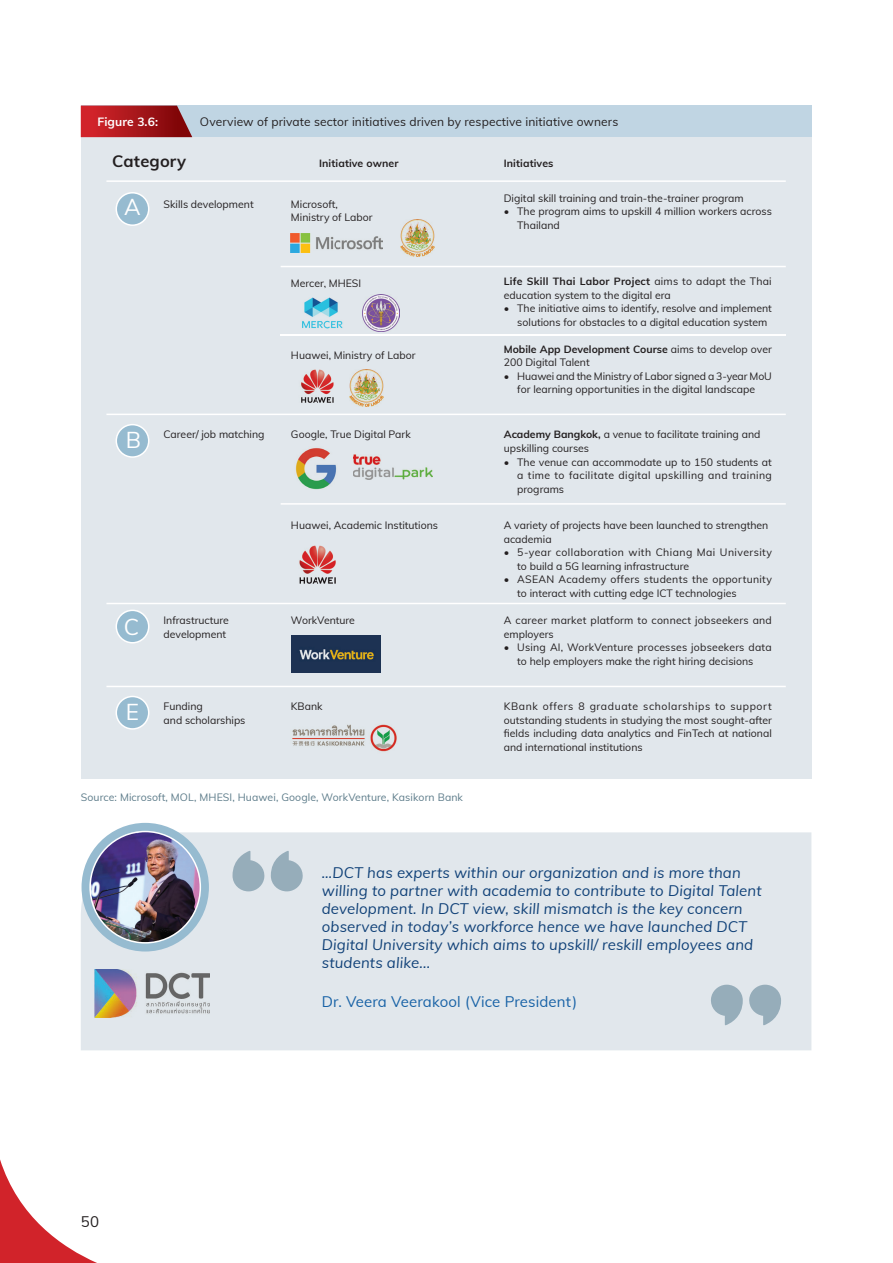
<style>
.page{position:relative;width:893px;height:1263px;background:#fff}
.page>*{position:absolute;margin:0;border:0;box-sizing:border-box;transform-origin:0 0}
.t1{font:22.5px "Muli";color:#fff}
.t2{font:700 16.5px "Muli";letter-spacing:.01em;color:#231f20}
.t3{font:italic 15px/18px "Muli";letter-spacing:.01em;color:#104178}
.t4{font:15px "Muli";letter-spacing:.01em;color:#1862a6}
.t5{font:15px "Muli";color:#231f20}
.t6{font:12px "Muli";letter-spacing:.01em;color:#231f20}
.t7{font:700 12px "Muli";letter-spacing:.01em;color:#fff}
.t8{font:10.5px/13.5px "Muli";color:#231f20}
.t9{font:10.5px/13.5px "Muli";letter-spacing:.035em;color:#231f20}
.t10{font:10.5px "Muli";letter-spacing:.01em;color:#5c7b89}
.t11{font:10.5px/13.5px "Muli";letter-spacing:.02em;color:#231f20}
.t12{font:700 10.5px "Muli";letter-spacing:.01em;color:#231f20}
.s1{font-weight:700}
</style>
<div class="page">
<svg style="left:0;top:1159px;width:97px;height:104px"></svg>
<div style="left:81px;top:135px;width:730px;height:643px;background:#e1e7ec"></div>
<div style="left:81px;top:106px;width:730px;height:31px;background:#c0d5e3"></div>
<svg style="left:81px;top:106px;width:111px;height:31px"></svg>
<hr style="left:106px;top:180px;width:680px;height:2px;background:#fff">
<hr style="left:106px;top:414px;width:680px;height:1px;background:#fff">
<hr style="left:106px;top:603px;width:680px;height:1px;background:#fff">
<hr style="left:281px;top:266px;width:505px;height:1px;background:#fff">
<hr style="left:281px;top:334px;width:505px;height:2px;background:#fff">
<div style="left:116px;top:193px;width:33px;height:32px;background:#96bbd0;border-radius:50%"></div>
<div style="left:116px;top:192px;width:33px;height:34px;border:2px solid #fff;border-radius:50%"></div>
<hr style="left:281px;top:503px;width:505px;height:2px;background:#fff">
<hr style="left:106px;top:686px;width:680px;height:1px;background:#fff">
<div style="left:116px;top:425px;width:33px;height:32px;background:#96bbd0;border-radius:50%"></div>
<div style="left:116px;top:424px;width:33px;height:34px;border:2px solid #fff;border-radius:50%"></div>
<div style="left:116px;top:610px;width:33px;height:33px;background:#96bbd0;border-radius:50%"></div>
<div style="left:116px;top:610px;width:33px;height:33px;border:2px solid #fff;border-radius:50%"></div>
<div style="left:116px;top:696px;width:33px;height:33px;background:#96bbd0;border-radius:50%"></div>
<div style="left:116px;top:696px;width:33px;height:34px;border:2px solid #fff;border-radius:50%"></div>
<div style="left:81px;top:832px;width:730px;height:218px;background:#e1e7ec"></div>
<svg style="left:271px;top:851px;width:32px;height:40px"></svg>
<svg style="left:233px;top:851px;width:32px;height:40px"></svg>
<svg style="left:710px;top:985px;width:71px;height:40px"></svg>
<div style="left:82px;top:823px;width:127px;height:128px;background:#96bbd0;border-radius:50%"></div>
<img style="left:90px;top:831px;width:110px;height:112px">
<div style="left:89px;top:831px;width:112px;height:112px;border:2px solid #fff;border-radius:50%"></div>
<img style="left:95px;top:969px;width:115px;height:48px">
<img style="left:400px;top:220px;width:34px;height:37px">
<img style="left:349px;top:370px;width:34px;height:37px">
<img style="left:353px;top:454px;width:79px;height:25px">
<img style="left:292px;top:635px;width:89px;height:37px">
<img style="left:291px;top:233px;width:92px;height:20px">
<img style="left:362px;top:294px;width:38px;height:37px">
<img style="left:302px;top:297px;width:41px;height:32px">
<img style="left:295px;top:448px;width:42px;height:42px">
<img style="left:292px;top:724px;width:105px;height:28px">
<img style="left:299px;top:546px;width:37px;height:37px">
<img style="left:301px;top:369px;width:33px;height:34px">
<p class="t7" style="left:97px;top:113px;width:62px">Figure 3.6:</p>
<p class="t6" style="left:200px;top:113px;width:420px">Overview of private sector initiatives driven by respective initiative owners</p>
<h2 class="t2" style="left:112px;top:149px;width:75px">Category</h2>
<p class="t12" style="left:319px;top:155px;width:81px">Initiative owner</p>
<p class="t12" style="left:504px;top:155px;width:51px">Initiatives</p>
<p class="t8" style="left:164px;top:197px;width:92px">Skills development</p>
<p class="t8" style="left:291px;top:197px;width:83px">Microsoft,<br>Ministry of Labor</p>
<p class="t8" style="left:504px;top:191px;width:241px">Digital skill training and train-the-trainer program</p>
<p class="t8" style="left:517px;top:204px;width:256px;text-indent:-14px">• The program aims to upskill 4 million workers across<br>Thailand</p>
<h1 class="t1" style="left:124px;top:191px;width:18px">A</h1>
<p class="t8" style="left:291px;top:276px;width:72px">Mercer, MHESI</p>
<h1 class="t1" style="left:126px;top:424px;width:17px">B</h1>
<p class="t8" style="left:164px;top:427px;width:102px">Career/ job matching</p>
<p class="t8" style="left:291px;top:348px;width:126px">Huawei, Ministry of Labor</p>
<p class="t8" style="left:291px;top:427px;width:121px">Google, True Digital Park</p>
<p class="t8" style="left:291px;top:518px;width:149px">Huawei, Academic Institutions</p>
<h1 class="t1" style="left:124px;top:611px;width:17px">C</h1>
<h1 class="t1" style="left:126px;top:696px;width:15px">E</h1>
<p class="t8" style="left:164px;top:613px;width:67px">Infrastructure development</p>
<p class="t8" style="left:164px;top:699px;width:83px">Funding<br>and scholarships</p>
<p class="t8" style="left:291px;top:613px;width:66px">WorkVenture</p>
<p class="t8" style="left:291px;top:699px;width:33px">KBank</p>
<p class="t10" style="left:81px;top:789px;width:384px">Source: Microsoft, MOL, MHESI, Huawei, Google, WorkVenture, Kasikorn Bank</p>
<p class="t8" style="left:504px;top:274px;width:269px"><span class="s1">Life Skill Thai Labor Project</span> aims to adapt the Thai education system to the digital era</p>
<p class="t8" style="left:517px;top:301px;width:256px;text-indent:-13px">• The initiative aims to identify, resolve and implement solutions for obstacles to a digital education system</p>
<p class="t8" style="left:504px;top:342px;width:270px"><span class="s1">Mobile App Development Course</span> aims to develop over<br>200 Digital Talent</p>
<p class="t8" style="left:504px;top:369px;width:270px;text-align:center">• Huawei and the Ministry of Labor signed a 3-year MoU for learning opportunities in the digital landscape</p>
<p class="t8" style="left:504px;top:427px;width:258px"><span class="s1">Academy Bangkok,</span> a venue to facilitate training and upskilling courses</p>
<p class="t8" style="left:517px;top:454px;width:256px;text-align:justify;text-indent:-13px">• The venue can accommodate up to 150 students at a time to facilitate digital upskilling and training programs</p>
<p class="t8" style="left:504px;top:518px;width:266px">A variety of projects have been launched to strengthen academia</p>
<p class="t9" style="left:517px;top:545px;width:256px;text-indent:-13px">• 5-year collaboration with Chiang Mai University to build a 5G learning infrastructure</p>
<p class="t8" style="left:517px;top:572px;width:256px;text-indent:-13px">• ASEAN Academy offers students the opportunity to interact with cutting edge ICT technologies</p>
<p class="t11" style="left:504px;top:613px;width:270px">A career market platform to connect jobseekers and employers</p>
<p class="t8" style="left:504px;top:640px;width:269px;text-align:center">• Using AI, WorkVenture processes jobseekers data to help employers make the right hiring decisions</p>
<p class="t8" style="left:504px;top:699px;width:270px;text-align:justify">KBank offers 8 graduate scholarships to support outstanding students in studying the most sought-after fields including data analytics and FinTech at national and international institutions</p>
<h3 class="t5" style="left:81px;top:1210px;width:20px">50</h3>
<p class="t3" style="left:322px;top:863px;width:441px">…DCT has experts within our organization and is more than willing to partner with academia to contribute to Digital Talent development. In DCT view, skill mismatch is the key concern observed in today’s workforce hence we have launched DCT Digital University which aims to upskill/ reskill employees and students alike...</p>
<h3 class="t4" style="left:322px;top:990px;width:257px">Dr. Veera Veerakool (Vice President)</h3>
</div>
